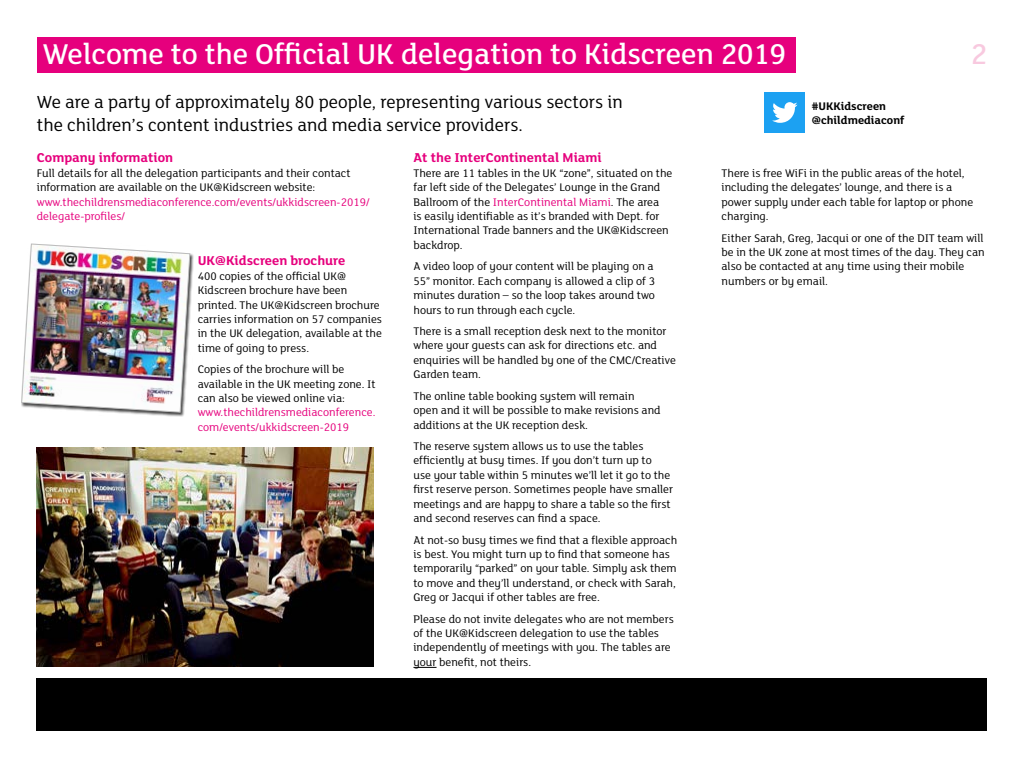
<style>
.page{position:relative;width:1024px;height:768px;background:#fff}
.page>*{position:absolute;margin:0;border:0;box-sizing:border-box;transform-origin:0 0}
.t1{font:500 31.1px "FS Lola";color:#fff}
.t2{font:500 31.1px "FS Lola";color:#f8c9df}
.t3{font:19px/22.8px "FS Lola";color:#000}
.t4{font:700 14px "FS Lola";color:#e6007d}
.t5{font:12px/14.4px "FS Lola";color:#000}
.t6{font:12px/14.4px "FS Lola";color:#e6007d}
.t7{font:700 12px/14.4px "FS Lola";color:#000}
.s1{color:#e6007d}
</style>
<div class="page">
<div style="left:37px;top:679px;width:950px;height:52px;background:#000"></div>
<div style="left:37px;top:37px;width:758px;height:35px;background:#e6007d"></div>
<svg style="left:413px;top:667px;width:24px;height:1px"></svg>
<img style="left:37px;top:448px;width:337px;height:218px">
<div style="left:21px;top:243px;width:174px;height:174px;background:#000;opacity:.75"></div>
<img style="left:21px;top:244px;width:169px;height:169px">
<div style="left:764px;top:92px;width:41px;height:41px;background:#1ca1f2"></div>
<svg style="left:772px;top:102px;width:26px;height:21px"></svg>
<h1 class="t1" style="left:43px;top:34px;width:745px">Welcome to the Official UK delegation to Kidscreen 2019</h1>
<h2 class="t3" style="left:37px;top:89px;width:587px">We are a party of approximately 80 people, representing various sectors in the children’s content industries and media service providers.</h2>
<p class="t7" style="left:812px;top:98px;width:94px">#UKKidscreen @childmediaconf</p>
<h1 class="t2" style="left:971px;top:34px;width:18px">2</h1>
<p class="t4" style="left:37px;top:148px;width:138px">Company information</p>
<p class="t5" style="left:37px;top:165px;width:315px">Full details for all the delegation participants and their contact information are available on the UK@Kidscreen website:</p>
<p class="t6" style="left:37px;top:194px;width:334px">www.thechildrensmediaconference.com/events/ukkidscreen-2019/ delegate-profiles/</p>
<p class="t4" style="left:198px;top:251px;width:149px">UK@Kidscreen brochure</p>
<p class="t5" style="left:198px;top:268px;width:186px">400 copies of the official UK@<br>Kidscreen brochure have been printed. The UK@Kidscreen brochure carries information on 57 companies in the UK delegation, available at the time of going to press.</p>
<p class="t5" style="left:198px;top:362px;width:179px">Copies of the brochure will be available in the UK meeting zone. It can also be viewed online via:</p>
<p class="t6" style="left:198px;top:405px;width:179px">www.thechildrensmediaconference. com/events/ukkidscreen-2019</p>
<p class="t4" style="left:413px;top:148px;width:190px">At the InterContinental Miami</p>
<p class="t5" style="left:413px;top:165px;width:260px">There are 11 tables in the UK “zone”, situated on the far left side of the Delegates’ Lounge in the Grand Ballroom of the <span class="s1">InterContinental Miami</span>. The area<br>is easily identifiable as it’s branded with Dept. for International Trade banners and the UK@Kidscreen backdrop.</p>
<p class="t5" style="left:413px;top:259px;width:243px;text-align:justify">A video loop of your content will be playing on a 55” monitor. Each company is allowed a clip of 3 minutes duration – so the loop takes around two hours to run through each cycle.</p>
<p class="t5" style="left:413px;top:323px;width:264px">There is a small reception desk next to the monitor where your guests can ask for directions etc. and enquiries will be handled by one of the CMC/Creative Garden team.</p>
<p class="t5" style="left:413px;top:388px;width:249px">The online table booking system will remain open and it will be possible to make revisions and additions at the UK reception desk.</p>
<p class="t5" style="left:413px;top:438px;width:261px">The reserve system allows us to use the tables efficiently at busy times. If you don’t turn up to<br>use your table within 5 minutes we’ll let it go to the first reserve person. Sometimes people have smaller meetings and are happy to share a table so the first and second reserves can find a space.</p>
<p class="t5" style="left:413px;top:532px;width:265px">At not-so busy times we find that a flexible approach is best. You might turn up to find that someone has temporarily “parked” on your table. Simply ask them to move and they’ll understand, or check with Sarah, Greg or Jacqui if other tables are free.</p>
<p class="t5" style="left:413px;top:611px;width:262px">Please do not invite delegates who are not members of the UK@Kidscreen delegation to use the tables independently of meetings with you. The tables are your benefit, not theirs.</p>
<p class="t5" style="left:722px;top:165px;width:253px">There is free WiFi in the public areas of the hotel, including the delegates’ lounge, and there is a power supply under each table for laptop or phone charging.</p>
<p class="t5" style="left:722px;top:230px;width:265px">Either Sarah, Greg, Jacqui or one of the DIT team will be in the UK zone at most times of the day. They can also be contacted at any time using their mobile numbers or by email.</p>
</div>
